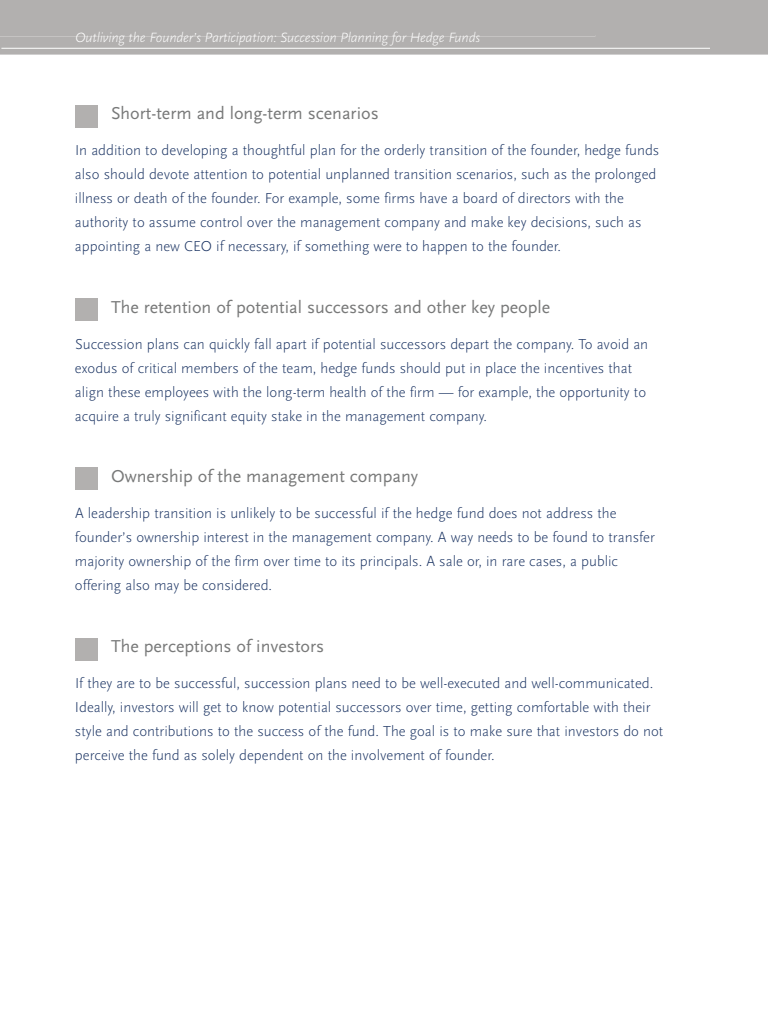
<style>
.page{position:relative;width:768px;height:1024px;background:#fff}
.page>*{position:absolute;margin:0;border:0;box-sizing:border-box;transform-origin:0 0}
.t1{font:18px "Scala Sans";color:#787979}
.t2{font:300 15px/24px "Scala Sans";color:#1b3463}
.t3{font:italic 300 14px "Scala Sans";letter-spacing:-.01em;color:#fff}
</style>
<div class="page">
<div style="left:0;top:0;width:768px;height:55px;background:#b2b0af"></div>
<hr style="left:2px;top:36px;width:594px;height:1px;background:#b2b0af">
<hr style="left:1px;top:47px;width:709px;height:1px;background:#b2b0af">
<hr style="left:1px;top:48px;width:709px;height:1px;background:#fff">
<div style="left:75px;top:105px;width:23px;height:23px;background:#b2b0af"></div>
<div style="left:75px;top:298px;width:23px;height:23px;background:#b2b0af"></div>
<div style="left:75px;top:467px;width:23px;height:23px;background:#b2b0af"></div>
<div style="left:75px;top:638px;width:23px;height:23px;background:#b2b0af"></div>
<p class="t3" style="left:75px;top:29px;width:407px">Outliving the Founder’s Participation: Succession Planning for Hedge Funds</p>
<p class="t1" style="left:111px;top:103px;width:269px">Short-term and long-term scenarios</p>
<p class="t2" style="left:75px;top:138px;width:586px">In addition to developing a thoughtful plan for the orderly transition of the founder, hedge funds also should devote attention to potential unplanned transition scenarios, such as the prolonged illness or death of the founder. For example, some firms have a board of directors with the authority to assume control over the management company and make key decisions, such as appointing a new CEO if necessary, if something were to happen to the founder.</p>
<p class="t1" style="left:111px;top:297px;width:441px">The retention of potential successors and other key people</p>
<p class="t2" style="left:75px;top:332px;width:575px">Succession plans can quickly fall apart if potential successors depart the company. To avoid an exodus of critical members of the team, hedge funds should put in place the incentives that align these employees with the long-term health of the firm — for example, the opportunity to acquire a truly significant equity stake in the management company.</p>
<p class="t1" style="left:111px;top:466px;width:309px">Ownership of the management company</p>
<p class="t2" style="left:75px;top:501px;width:581px">A leadership transition is unlikely to be successful if the hedge fund does not address the founder’s ownership interest in the management company. A way needs to be found to transfer majority ownership of the firm over time to its principals. A sale or, in rare cases, a public offering also may be considered.</p>
<p class="t1" style="left:111px;top:636px;width:215px">The perceptions of investors</p>
<p class="t2" style="left:75px;top:671px;width:590px">If they are to be successful, succession plans need to be well-executed and well-communicated.<br>Ideally, investors will get to know potential successors over time, getting comfortable with their style and contributions to the success of the fund. The goal is to make sure that investors do not perceive the fund as solely dependent on the involvement of founder.</p>
</div>
